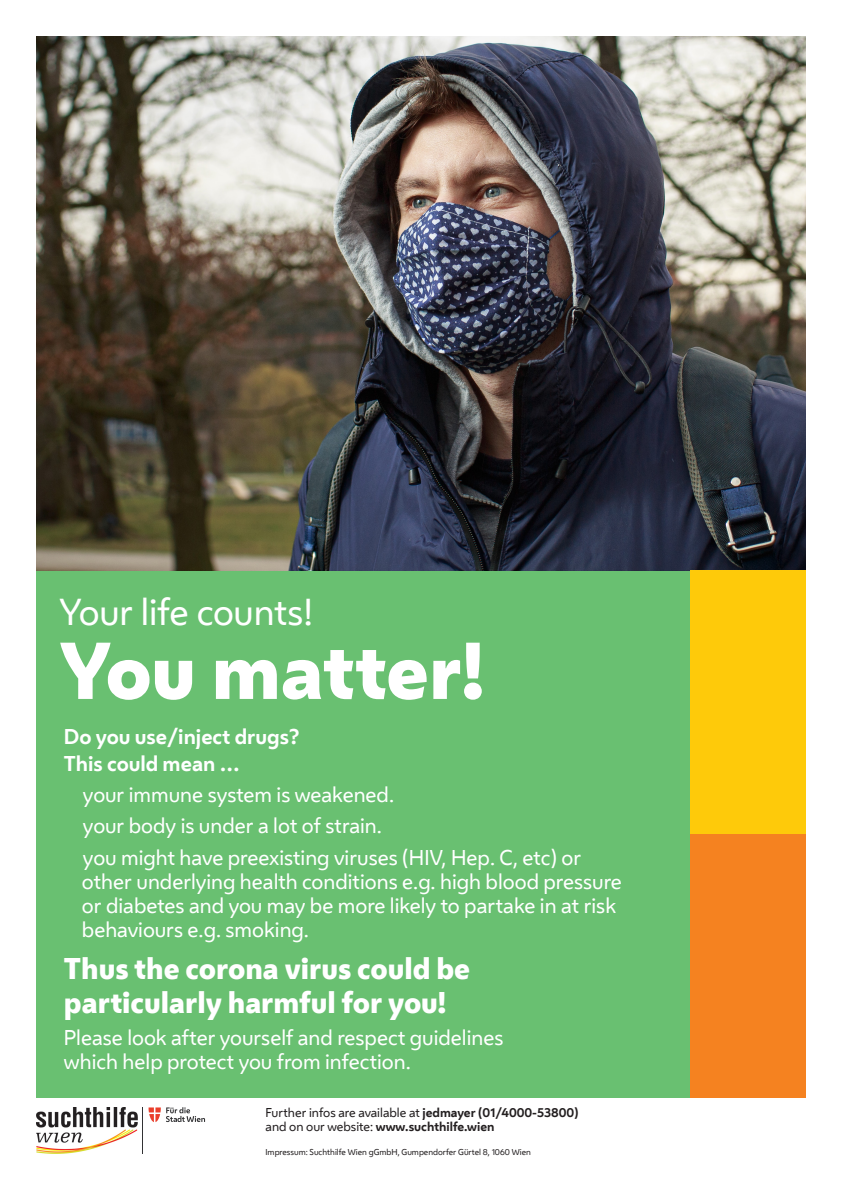
<style>
.page{position:relative;width:842px;height:1191px;background:#fff}
.page>*{position:absolute;margin:0;border:0;box-sizing:border-box;transform-origin:0 0}
.t1{font:800 75px "Wiener Melange";color:#fff}
.t2{font:35px "Wiener Melange";color:#fff}
.t3{font:800 28px/33.6px "Wiener Melange";color:#fff}
.t4{font:20px/24px "Wiener Melange";color:#fff}
.t5{font:700 20px/27.6px "Wiener Melange";color:#fff}
.t6{font:12px/14.4px "Wiener Melange";color:#231f20}
.t7{font:8px "Wiener Melange";color:#231f20}
.s1{font-weight:700}
</style>
<div class="page">
<div style="left:36px;top:570px;width:654px;height:527px;background:#69c071"></div>
<img style="left:36px;top:36px;width:770px;height:534px">
<div style="left:690px;top:833px;width:116px;height:264px;background:#f58220"></div>
<div style="left:690px;top:570px;width:116px;height:263px;background:#feca0a"></div>
<img style="left:36px;top:1107px;width:101px;height:47px">
<hr style="left:143px;top:1107px;width:1px;height:47px;background:#323234">
<svg style="left:149px;top:1107px;width:56px;height:15px"></svg>
<h2 class="t2" style="left:59px;top:589px;width:256px">Your life counts!</h2>
<h1 class="t1" style="left:59px;top:619px;width:426px">You matter!</h1>
<p class="t5" style="left:64px;top:722px;width:238px">Do you use/inject drugs?<br>This could mean …</p>
<p class="t4" style="left:83px;top:779px;width:500px;line-height:31.1px">your immune system is weakened.<br>your body is under a lot of strain.<br>you might have preexisting viruses (HIV, Hep. C, etc) or</p>
<p class="t4" style="left:82px;top:869px;width:541px">other underlying health conditions e.g. high blood pressure or diabetes and you may be more likely to partake in at risk behaviours e.g. smoking.</p>
<h3 class="t3" style="left:64px;top:952px;width:408px">Thus the corona virus could be particularly harmful for you!</h3>
<p class="t4" style="left:64px;top:1025px;width:441px">Please look after yourself and respect guidelines which help protect you from infection.</p>
<p class="t6" style="left:266px;top:1104px;width:315px">Further infos are available at <span class="s1">jedmayer (01/4000-53800) </span>and on our website: <span class="s1">www.suchthilfe.wien</span></p>
<p class="t7" style="left:266px;top:1146px;width:267px">Impressum: Suchthilfe Wien gGmbH, Gumpendorfer Gürtel 8, 1060 Wien</p>
</div>
